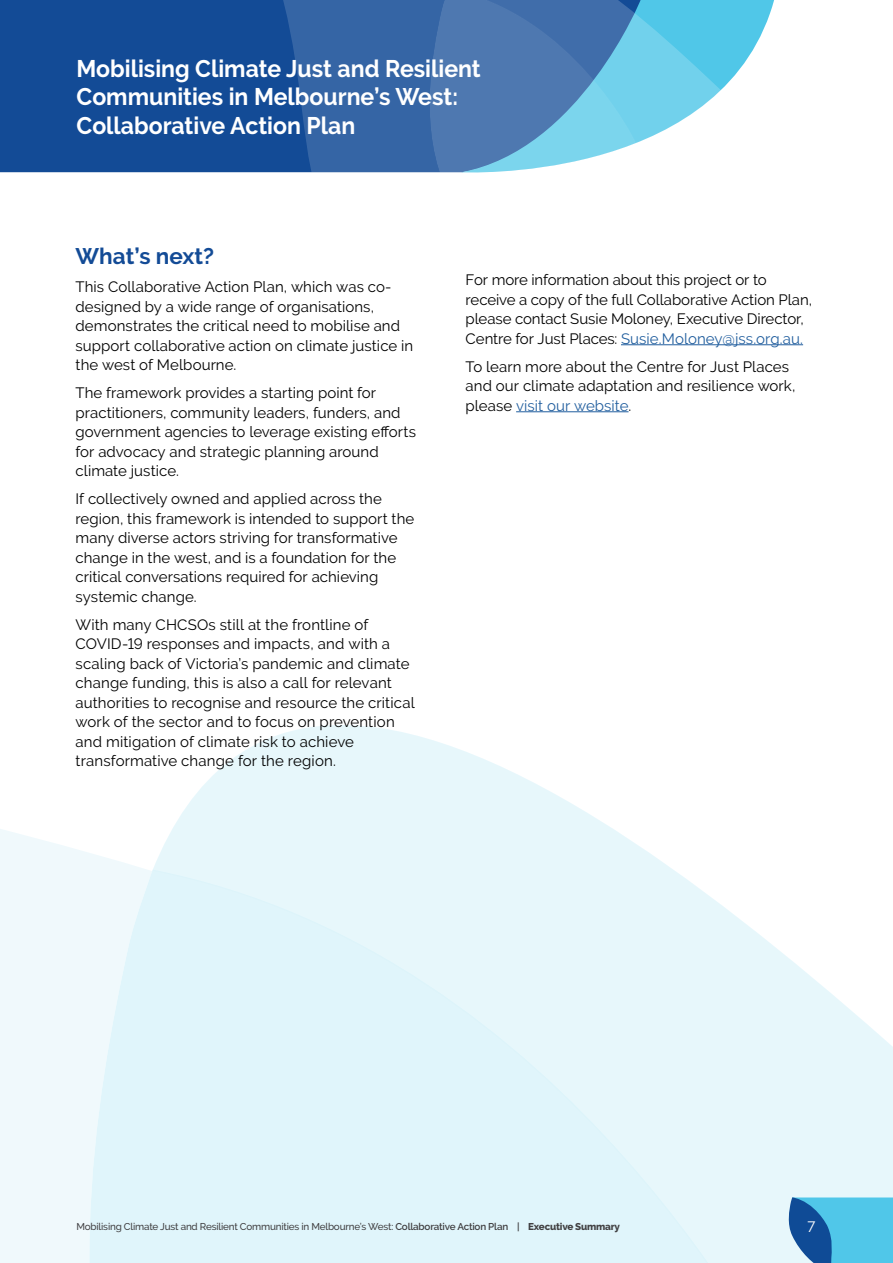
<style>
.page{position:relative;width:893px;height:1263px;background:#fff}
.page>*{position:absolute;margin:0;border:0;box-sizing:border-box;transform-origin:0 0}
.t1{font:700 24px/28.8px "Raleway";color:#fff;scale:.96 1}
.t2{font:700 22.5px "Raleway";color:#134b96}
.t3{font:15px/19.5px "Raleway";letter-spacing:.005em;color:#000}
.t4{font:15px "Raleway";color:#fff}
.t5{font:500 9.9px "Raleway";letter-spacing:-.02em;color:#414042}
.s1{color:#215e9e}
.s2{font-weight:600}
.s3{font-weight:800}
</style>
<div class="page">
<div style="left:0;top:0;width:266px;height:172px;background:#134b96"></div>
<svg style="left:266px;top:0;width:182px;height:173px;fill:#3565a5"></svg>
<svg style="left:448px;top:0;width:326px;height:173px"></svg>
<svg style="left:0;top:829px;width:152px;height:434px;fill:#f0f9fc"></svg>
<svg style="left:152px;top:725px;width:741px;height:538px;fill:#e7f7fb"></svg>
<svg style="left:787px;top:1197px;width:106px;height:66px"></svg>
<hr style="left:621px;top:344px;width:182px;height:1px;background:#215e9e">
<hr style="left:516px;top:411px;width:113px;height:1px;background:#215e9e">
<h1 class="t1" style="left:77px;top:54px;width:423px">Mobilising Climate Just and Resilient<br>Communities in Melbourne’s West:<br>Collaborative Action Plan</h1>
<h2 class="t2" style="left:76px;top:243px;width:140px">What’s next?</h2>
<p class="t3" style="left:76px;top:277px;width:339px">This Collaborative Action Plan, which was co&shy;designed by a wide range of organisations, demonstrates the critical need to mobilise and support collaborative action on climate justice in the west of Melbourne.</p>
<p class="t3" style="left:76px;top:383px;width:342px">The framework provides a starting point for practitioners, community leaders, funders, and government agencies to leverage existing efforts for advocacy and strategic planning around climate justice.</p>
<p class="t3" style="left:76px;top:489px;width:340px">If collectively owned and applied across the region, this framework is intended to support the many diverse actors striving for transformative change in the west, and is a foundation for the critical conversations required for achieving systemic change.</p>
<p class="t3" style="left:76px;top:615px;width:341px">With many CHCSOs still at the frontline of COVID-19 responses and impacts, and with a scaling back of Victoria’s pandemic and climate change funding, this is also a call for relevant authorities to recognise and resource the critical work of the sector and to focus on prevention and mitigation of climate risk to achieve transformative change for the region.</p>
<p class="t3" style="left:466px;top:270px;width:348px">For more information about this project or to receive a copy of the full Collaborative Action Plan, please contact Susie Moloney, Executive Director, Centre for Just Places: <span class="s1">Susie.Moloney@jss.org.au.</span></p>
<p class="t3" style="left:466px;top:357px;width:331px">To learn more about the Centre for Just Places and our climate adaptation and resilience work, please <span class="s1">visit our website</span>.</p>
<p class="t5" style="left:77px;top:1220px;width:545px">Mobilising Climate Just and Resilient Communities in Melbourne’s West: <span class="s2">Collaborative Action Plan |</span> <span class="s3">Executive Summary</span></p>
<p class="t4" style="left:807px;top:1218px;width:9px">7</p>
</div>
